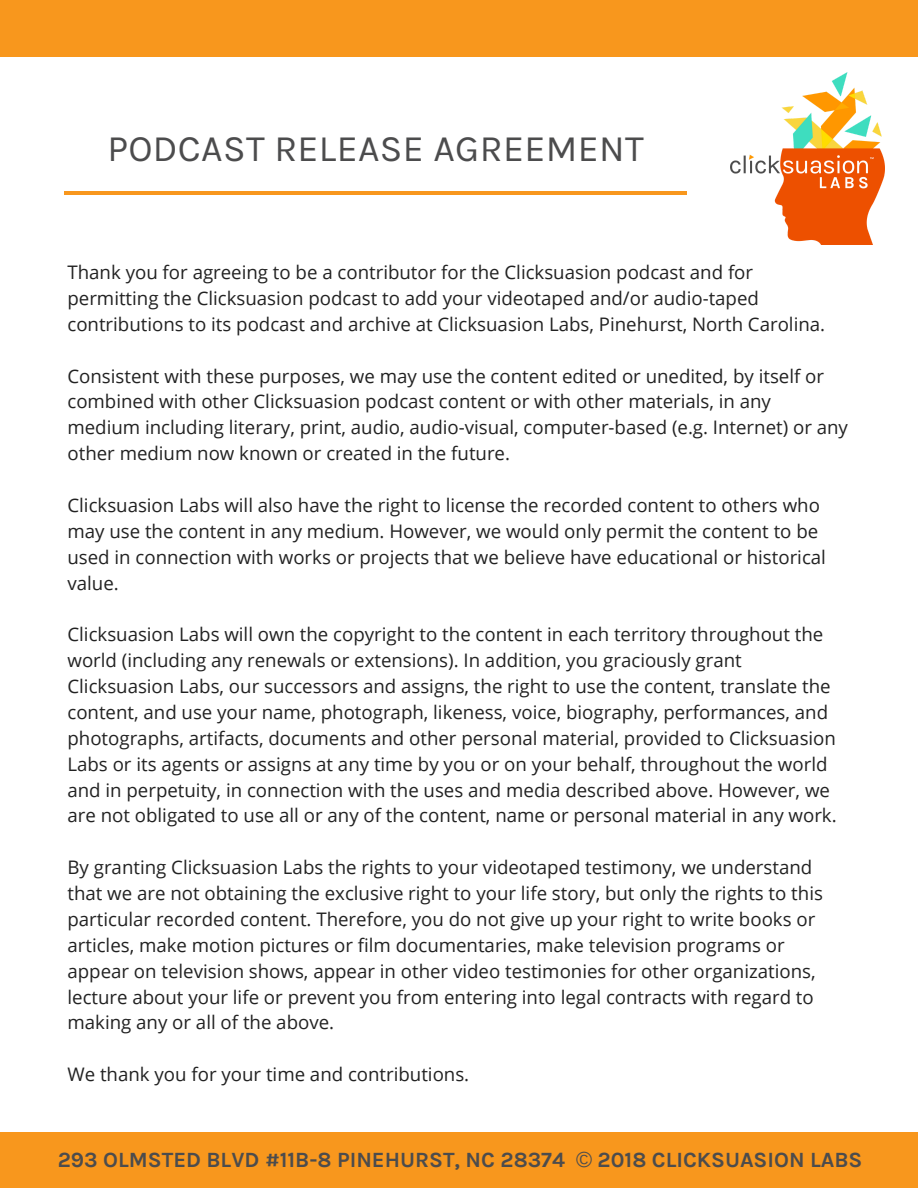
<style>
.page{position:relative;width:918px;height:1188px;background:#fff}
.page>*{position:absolute;margin:0;border:0;box-sizing:border-box;transform-origin:0 0}
.t1{font:37.35px "Karla";letter-spacing:.01em;color:#4c4c4d}
.t2{font:700 21.75px "Karla";color:#4c4c4d}
.t3{font:18.75px/25.8px "Open Sans";color:#222}
.s1{font-family:"Liberation Sans";font-weight:400}
</style>
<div class="page">
<div style="left:0;top:0;width:918px;height:56px;background:#f8971d"></div>
<div style="left:0;top:1133px;width:918px;height:55px;background:#f8971d"></div>
<hr style="left:64px;top:191px;width:623px;height:4px;background:#f8971d">
<img style="left:730px;top:72px;width:154px;height:172px">
<h1 class="t1" style="left:107px;top:127px;width:538px">PODCAST RELEASE AGREEMENT</h1>
<p class="t3" style="left:68px;top:259px;width:759px">Thank you for agreeing to be a contributor for the Clicksuasion podcast and for permitting the Clicksuasion podcast to add your videotaped and/or audio-taped contributions to its podcast and archive at Clicksuasion Labs, Pinehurst, North Carolina.</p>
<p class="t3" style="left:68px;top:362px;width:782px">Consistent with these purposes, we may use the content edited or unedited, by itself or combined with other Clicksuasion podcast content or with other materials, in any medium including literary, print, audio, audio-visual, computer-based (e.g. Internet) or any other medium now known or created in the future.</p>
<p class="t3" style="left:68px;top:492px;width:760px">Clicksuasion Labs will also have the right to license the recorded content to others who may use the content in any medium. However, we would only permit the content to be used in connection with works or projects that we believe have educational or historical value.</p>
<p class="t3" style="left:68px;top:621px;width:771px">Clicksuasion Labs will own the copyright to the content in each territory throughout the world (including any renewals or extensions). In addition, you graciously grant Clicksuasion Labs, our successors and assigns, the right to use the content, translate the content, and use your name, photograph, likeness, voice, biography, performances, and photographs, artifacts, documents and other personal material, provided to Clicksuasion Labs or its agents or assigns at any time by you or on your behalf, throughout the world and in perpetuity, in connection with the uses and media described above. However, we are not obligated to use all or any of the content, name or personal material in any work.</p>
<p class="t3" style="left:68px;top:854px;width:757px">By granting Clicksuasion Labs the rights to your videotaped testimony, we understand that we are not obtaining the exclusive right to your life story, but only the rights to this particular recorded content. Therefore, you do not give up your right to write books or articles, make motion pictures or film documentaries, make television programs or appear on television shows, appear in other video testimonies for other organizations, lecture about your life or prevent you from entering into legal contracts with regard to making any or all of the above.</p>
<p class="t3" style="left:68px;top:1061px;width:403px">We thank you for your time and contributions.</p>
<p class="t2" style="left:58px;top:1148px;width:806px">293 OLMSTED BLVD #11B-8 PINEHURST, NC 28374 <span class="s1">©</span> 2018 CLICKSUASION LABS</p>
</div>
